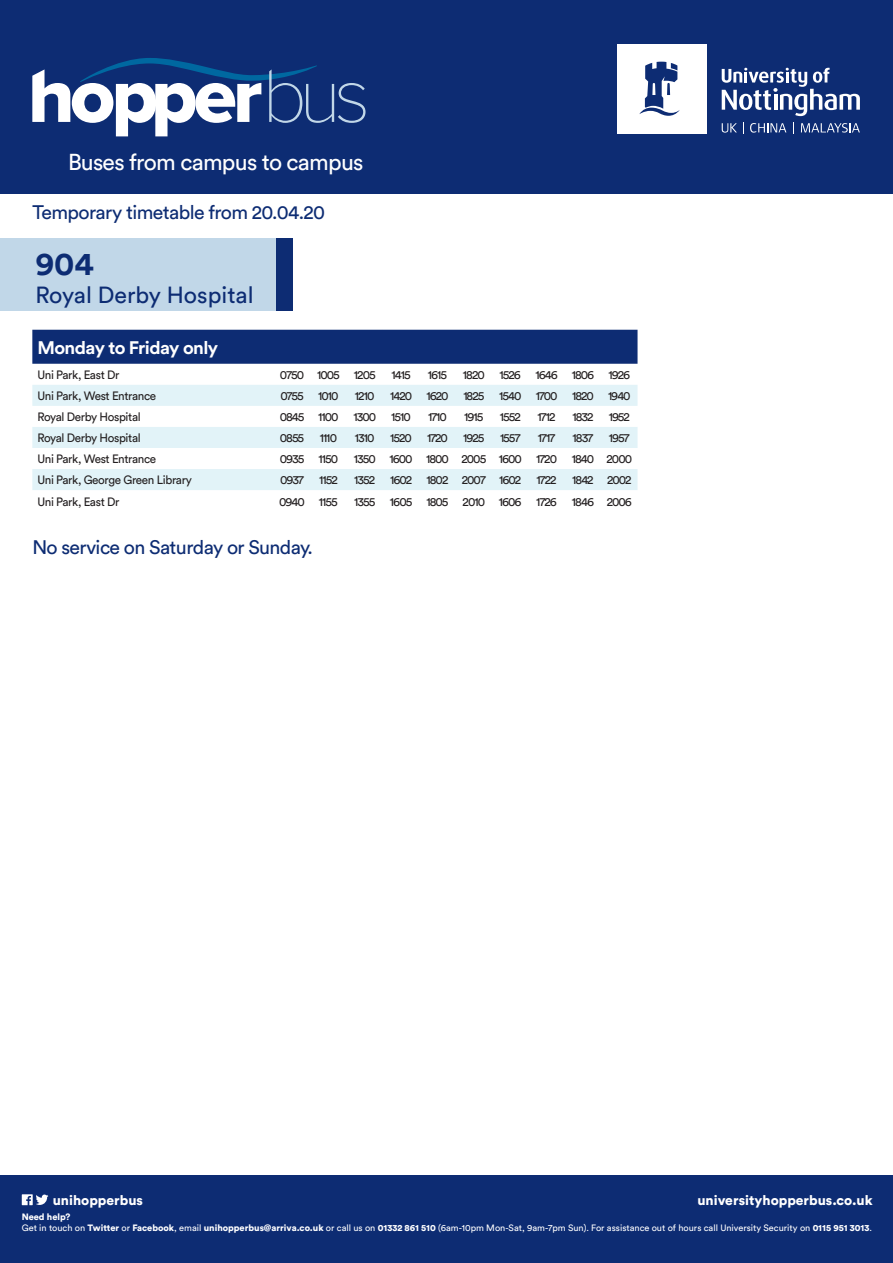
<style>
.page{position:relative;width:893px;height:1263px;background:#fff}
.page>*{position:absolute;margin:0;border:0;box-sizing:border-box;transform-origin:0 0}
.t1{font:700 32.4px "Circular Std";color:#0d2c73}
.t2{font:23.1px "Circular Std";color:#0d2c73}
.t3{font:22.8px "Circular Std";letter-spacing:-.03em;color:#fff}
.t4{font:19.35px "Circular Std";letter-spacing:-.03em;color:#0d2c73}
.t5{font:700 18px "Circular Std";letter-spacing:-.03em;color:#fff}
.t6{font:900 13.65px "Circular Std";color:#fff}
.t7{font:12px "Circular Std";letter-spacing:-.08em;color:#231f20}
.t8{font:12px "Circular Std";letter-spacing:-.03em;color:#231f20}
.t9{font:9.15px "Circular Std";color:#fff}
.t10{font:900 9.15px "Circular Std";color:#fff}
.s1{font-weight:900}
</style>
<div class="page">
<div style="left:0;top:0;width:893px;height:194px;background:#0d2c73"></div>
<svg style="left:32px;top:58px;width:333px;height:78px"></svg>
<svg style="left:750px;top:123px;width:36px;height:10px"></svg>
<svg style="left:801px;top:123px;width:59px;height:10px"></svg>
<svg style="left:722px;top:123px;width:15px;height:10px"></svg>
<svg style="left:722px;top:68px;width:138px;height:48px"></svg>
<div style="left:617px;top:44px;width:90px;height:89px;background:#fff"></div>
<svg style="left:639px;top:62px;width:41px;height:54px"></svg>
<div style="left:0;top:238px;width:283px;height:73px;background:#c1d7e8"></div>
<div style="left:276px;top:238px;width:17px;height:73px;background:#0d2c73"></div>
<div style="left:32px;top:330px;width:605px;height:34px;background:#0d2c73"></div>
<svg style="left:32px;top:385px;width:605px;height:105px;fill:#e2f3f8"></svg>
<div style="left:0;top:1176px;width:893px;height:87px;background:#0d2c73"></div>
<svg style="left:22px;top:1194px;width:26px;height:11px"></svg>
<p class="t3" style="left:68px;top:148px;width:297px">Buses from campus to campus</p>
<p class="t4" style="left:32px;top:200px;width:294px">Temporary timetable from 20.04.20</p>
<p class="t1" style="left:35px;top:243px;width:60px">904</p>
<p class="t2" style="left:35px;top:281px;width:220px">Royal Derby Hospital</p>
<p class="t5" style="left:37px;top:336px;width:182px">Monday to Friday only</p>
<p class="t8" style="left:37px;top:368px;width:84px">Uni Park, East Dr</p>
<p class="t7" style="left:280px;top:368px;width:26px">0750</p>
<p class="t7" style="left:317px;top:368px;width:24px">1005</p>
<p class="t7" style="left:354px;top:368px;width:23px">1205</p>
<p class="t7" style="left:392px;top:368px;width:21px">1415</p>
<p class="t7" style="left:428px;top:368px;width:21px">1615</p>
<p class="t7" style="left:463px;top:368px;width:23px">1820</p>
<p class="t7" style="left:500px;top:368px;width:23px">1526</p>
<p class="t7" style="left:535px;top:368px;width:24px">1646</p>
<p class="t7" style="left:572px;top:368px;width:24px">1806</p>
<p class="t7" style="left:608px;top:368px;width:23px">1926</p>
<p class="t8" style="left:37px;top:389px;width:120px">Uni Park, West Entrance</p>
<p class="t7" style="left:280px;top:389px;width:25px">0755</p>
<p class="t7" style="left:318px;top:389px;width:22px">1010</p>
<p class="t7" style="left:355px;top:389px;width:21px">1210</p>
<p class="t7" style="left:390px;top:389px;width:24px">1420</p>
<p class="t7" style="left:427px;top:389px;width:23px">1620</p>
<p class="t7" style="left:463px;top:389px;width:23px">1825</p>
<p class="t7" style="left:499px;top:389px;width:24px">1540</p>
<p class="t7" style="left:536px;top:389px;width:23px">1700</p>
<p class="t7" style="left:572px;top:389px;width:23px">1820</p>
<p class="t7" style="left:608px;top:389px;width:24px">1940</p>
<p class="t8" style="left:37px;top:410px;width:105px">Royal Derby Hospital</p>
<p class="t7" style="left:280px;top:410px;width:26px">0845</p>
<p class="t7" style="left:318px;top:410px;width:22px">1100</p>
<p class="t7" style="left:353px;top:410px;width:24px">1300</p>
<p class="t7" style="left:391px;top:410px;width:21px">1510</p>
<p class="t7" style="left:428px;top:410px;width:21px">1710</p>
<p class="t7" style="left:464px;top:410px;width:21px">1915</p>
<p class="t7" style="left:500px;top:410px;width:22px">1552</p>
<p class="t7" style="left:538px;top:410px;width:20px">1712</p>
<p class="t7" style="left:572px;top:410px;width:23px">1832</p>
<p class="t7" style="left:609px;top:410px;width:23px">1952</p>
<p class="t8" style="left:37px;top:431px;width:105px">Royal Derby Hospital</p>
<p class="t7" style="left:280px;top:431px;width:26px">0855</p>
<p class="t7" style="left:320px;top:431px;width:19px">1110</p>
<p class="t7" style="left:355px;top:431px;width:21px">1310</p>
<p class="t7" style="left:390px;top:431px;width:23px">1520</p>
<p class="t7" style="left:427px;top:431px;width:23px">1720</p>
<p class="t7" style="left:463px;top:431px;width:23px">1925</p>
<p class="t7" style="left:500px;top:431px;width:22px">1557</p>
<p class="t7" style="left:538px;top:431px;width:19px">1717</p>
<p class="t7" style="left:573px;top:431px;width:22px">1837</p>
<p class="t7" style="left:609px;top:431px;width:22px">1957</p>
<p class="t8" style="left:37px;top:452px;width:120px">Uni Park, West Entrance</p>
<p class="t7" style="left:280px;top:452px;width:26px">0935</p>
<p class="t7" style="left:319px;top:452px;width:21px">1150</p>
<p class="t7" style="left:354px;top:452px;width:24px">1350</p>
<p class="t7" style="left:390px;top:452px;width:25px">1600</p>
<p class="t7" style="left:426px;top:452px;width:24px">1800</p>
<p class="t7" style="left:461px;top:452px;width:26px">2005</p>
<p class="t7" style="left:499px;top:452px;width:25px">1600</p>
<p class="t7" style="left:536px;top:452px;width:23px">1720</p>
<p class="t7" style="left:572px;top:452px;width:24px">1840</p>
<p class="t7" style="left:607px;top:452px;width:27px">2000</p>
<p class="t8" style="left:37px;top:473px;width:156px">Uni Park, George Green Library</p>
<p class="t7" style="left:280px;top:473px;width:26px">0937</p>
<p class="t7" style="left:319px;top:473px;width:20px">1152</p>
<p class="t7" style="left:354px;top:473px;width:23px">1352</p>
<p class="t7" style="left:390px;top:473px;width:24px">1602</p>
<p class="t7" style="left:427px;top:473px;width:23px">1802</p>
<p class="t7" style="left:462px;top:473px;width:26px">2007</p>
<p class="t7" style="left:499px;top:473px;width:24px">1602</p>
<p class="t7" style="left:537px;top:473px;width:22px">1722</p>
<p class="t7" style="left:572px;top:473px;width:23px">1842</p>
<p class="t7" style="left:607px;top:473px;width:26px">2002</p>
<p class="t8" style="left:37px;top:494px;width:84px">Uni Park, East Dr</p>
<p class="t7" style="left:279px;top:494px;width:27px">0940</p>
<p class="t7" style="left:319px;top:494px;width:20px">1155</p>
<p class="t7" style="left:354px;top:494px;width:23px">1355</p>
<p class="t7" style="left:390px;top:494px;width:24px">1605</p>
<p class="t7" style="left:426px;top:494px;width:24px">1805</p>
<p class="t7" style="left:463px;top:494px;width:24px">2010</p>
<p class="t7" style="left:499px;top:494px;width:24px">1606</p>
<p class="t7" style="left:536px;top:494px;width:22px">1726</p>
<p class="t7" style="left:572px;top:494px;width:24px">1846</p>
<p class="t7" style="left:607px;top:494px;width:27px">2006</p>
<p class="t4" style="left:32px;top:536px;width:282px">No service on Saturday or Sunday.</p>
<p class="t6" style="left:53px;top:1191px;width:92px">unihopperbus</p>
<p class="t6" style="left:697px;top:1191px;width:177px">universityhopperbus.co.uk</p>
<p class="t10" style="left:22px;top:1211px;width:50px">Need help?</p>
<p class="t9" style="left:22px;top:1222px;width:852px">Get in touch on <span class="s1">Twitter</span> or <span class="s1">Facebook</span>, email <span class="s1">unihopperbus@arriva.co.uk</span> or call us on <span class="s1">01332 861 510</span> (6am-10pm Mon-Sat, 9am-7pm Sun). For assistance out of hours call University Security on <span class="s1">0115 951 3013</span>.</p>
</div>
